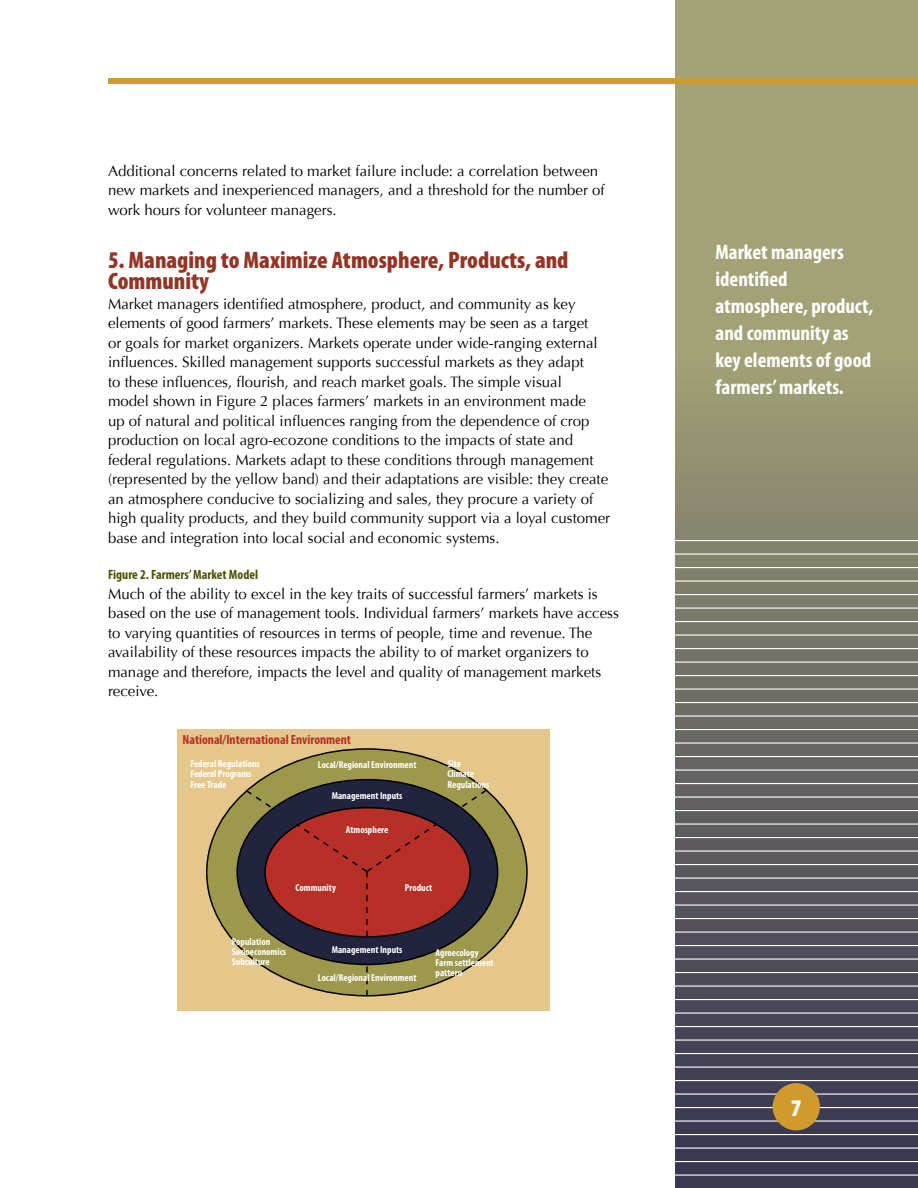
<style>
.page{position:relative;width:918px;height:1188px;background:#fff}
.page>*{position:absolute;margin:0;border:0;box-sizing:border-box;transform-origin:0 0}
.t1{font:900 condensed 24px/21px "Myriad Pro";color:#953425}
.t2{font:700 condensed 21px/27px "Myriad Pro";color:#fff}
.t3{font:15px/19.5px "Optima";color:#000}
.t4{font:700 condensed 13.5px "Myriad Pro";color:#4d5103}
.t5{font:700 condensed 13.35px "Myriad Pro";color:#b72f26}
.t6{font:700 condensed 10.05px/10.1px "Myriad Pro";color:#fff}
</style>
<div class="page">
<svg style="left:675px;top:0;width:243px;height:1188px;background:#7c7b6a"></svg>
<hr style="left:675px;top:1174px;width:243px;height:2px;background:#fff">
<hr style="left:675px;top:1161px;width:243px;height:1px;background:#fff">
<hr style="left:675px;top:1148px;width:243px;height:1px;background:#fff">
<hr style="left:675px;top:1134px;width:243px;height:1px;background:#fff">
<hr style="left:675px;top:1120px;width:243px;height:2px;background:#fff">
<hr style="left:675px;top:1107px;width:243px;height:1px;background:#fff">
<hr style="left:675px;top:1094px;width:243px;height:1px;background:#fff">
<hr style="left:675px;top:1080px;width:243px;height:1px;background:#fff">
<hr style="left:675px;top:1066px;width:243px;height:2px;background:#fff">
<hr style="left:675px;top:1053px;width:243px;height:1px;background:#fff">
<hr style="left:675px;top:1040px;width:243px;height:1px;background:#fff">
<hr style="left:675px;top:1026px;width:243px;height:1px;background:#fff">
<hr style="left:675px;top:1012px;width:243px;height:2px;background:#fff">
<hr style="left:675px;top:999px;width:243px;height:1px;background:#fff">
<hr style="left:675px;top:986px;width:243px;height:1px;background:#fff">
<hr style="left:675px;top:972px;width:243px;height:1px;background:#fff">
<hr style="left:675px;top:958px;width:243px;height:2px;background:#fff">
<hr style="left:675px;top:945px;width:243px;height:1px;background:#fff">
<hr style="left:675px;top:932px;width:243px;height:1px;background:#fff">
<hr style="left:675px;top:918px;width:243px;height:1px;background:#fff">
<hr style="left:675px;top:904px;width:243px;height:2px;background:#fff">
<hr style="left:675px;top:891px;width:243px;height:1px;background:#fff">
<hr style="left:675px;top:878px;width:243px;height:1px;background:#fff">
<hr style="left:675px;top:864px;width:243px;height:1px;background:#fff">
<hr style="left:675px;top:850px;width:243px;height:2px;background:#fff">
<hr style="left:675px;top:837px;width:243px;height:1px;background:#fff">
<hr style="left:675px;top:824px;width:243px;height:1px;background:#fff">
<hr style="left:675px;top:810px;width:243px;height:1px;background:#fff">
<hr style="left:675px;top:796px;width:243px;height:2px;background:#fff">
<hr style="left:675px;top:783px;width:243px;height:1px;background:#fff">
<hr style="left:675px;top:770px;width:243px;height:1px;background:#fff">
<hr style="left:675px;top:756px;width:243px;height:1px;background:#fff">
<hr style="left:675px;top:742px;width:243px;height:2px;background:#fff">
<hr style="left:675px;top:729px;width:243px;height:1px;background:#fff">
<hr style="left:675px;top:716px;width:243px;height:1px;background:#fff">
<hr style="left:675px;top:702px;width:243px;height:1px;background:#fff">
<hr style="left:675px;top:688px;width:243px;height:2px;background:#fff">
<hr style="left:675px;top:675px;width:243px;height:1px;background:#fff">
<hr style="left:675px;top:662px;width:243px;height:1px;background:#fff">
<hr style="left:675px;top:648px;width:243px;height:1px;background:#fff">
<hr style="left:675px;top:634px;width:243px;height:2px;background:#fff">
<hr style="left:675px;top:621px;width:243px;height:1px;background:#fff">
<hr style="left:675px;top:608px;width:243px;height:1px;background:#fff">
<hr style="left:675px;top:594px;width:243px;height:1px;background:#fff">
<hr style="left:675px;top:580px;width:243px;height:2px;background:#fff">
<hr style="left:675px;top:567px;width:243px;height:1px;background:#fff">
<hr style="left:675px;top:554px;width:243px;height:1px;background:#fff">
<hr style="left:675px;top:540px;width:243px;height:1px;background:#fff">
<div style="left:773px;top:1083px;width:47px;height:47px;background:#d09b2c;border-radius:50%"></div>
<div style="left:0;top:78px;width:918px;height:6px;background:#d09b2c"></div>
<div style="left:0;top:54px;width:108px;height:130px;background:#fff"></div>
<div style="left:177px;top:729px;width:372px;height:281px;background:#e5c78b"></div>
<div style="left:207px;top:749px;width:320px;height:247px;background:#9d984b;border-radius:50%"></div>
<svg style="left:237px;top:780px;width:261px;height:184px"></svg>
<svg style="left:244px;top:788px;width:244px;height:208px"></svg>
<hr style="left:365px;top:938px;width:4px;height:25px;background:#21233f">
<p class="t3" style="left:108px;top:161px;width:498px">Additional concerns related to market failure include: a correlation between new markets and inexperienced managers, and a threshold for the number of work hours for volunteer managers.</p>
<h1 class="t1" style="left:108px;top:249px;width:462px">5. Managing to Maximize Atmosphere, Products, and<br>Community</h1>
<p class="t3" style="left:108px;top:294px;width:504px">Market managers identified atmosphere, product, and community as key elements of good farmers’ markets. These elements may be seen as a target<br>or goals for market organizers. Markets operate under wide-ranging external influences. Skilled management supports successful markets as they adapt<br>to these influences, flourish, and reach market goals. The simple visual<br>model shown in Figure 2 places farmers’ markets in an environment made<br>up of natural and political influences ranging from the dependence of crop production on local agro-ecozone conditions to the impacts of state and federal regulations. Markets adapt to these conditions through management (represented by the yellow band) and their adaptations are visible: they create an atmosphere conducive to socializing and sales, they procure a variety of high quality products, and they build community support via a loyal customer base and integration into local social and economic systems.</p>
<p class="t4" style="left:108px;top:566px;width:152px">Figure 2. Farmers’ Market Model</p>
<p class="t3" style="left:108px;top:584px;width:512px">Much of the ability to excel in the key traits of successful farmers’ markets is based on the use of management tools. Individual farmers’ markets have access to varying quantities of resources in terms of people, time and revenue. The availability of these resources impacts the ability to of market organizers to manage and therefore, impacts the level and quality of management markets receive.</p>
<p class="t5" style="left:183px;top:731px;width:170px">National/International Environment</p>
<p class="t6" style="left:190px;top:759px;width:71px">Federal Regulations<br>Federal Programs<br>Free Trade</p>
<p class="t6" style="left:318px;top:760px;width:100px">Local/Regional Environment</p>
<p class="t6" style="left:332px;top:791px;width:72px">Management Inputs</p>
<p class="t6" style="left:346px;top:824px;width:44px">Atmosphere</p>
<p class="t6" style="left:447px;top:759px;width:43px">Site<br>Climate<br>Regulations</p>
<p class="t6" style="left:296px;top:882px;width:42px">Community</p>
<p class="t6" style="left:405px;top:882px;width:29px">Product</p>
<p class="t6" style="left:232px;top:936px;width:56px">Population<br>Socioeconomics<br>Subculture</p>
<p class="t6" style="left:436px;top:948px;width:60px">Agroecology<br>Farm settlement pattern</p>
<p class="t6" style="left:332px;top:944px;width:72px">Management Inputs</p>
<p class="t6" style="left:318px;top:973px;width:100px">Local/Regional Environment</p>
<h2 class="t2" style="left:716px;top:238px;width:159px">Market managers identified atmosphere, product, and community as key elements of good farmers’ markets.</h2>
</div>
